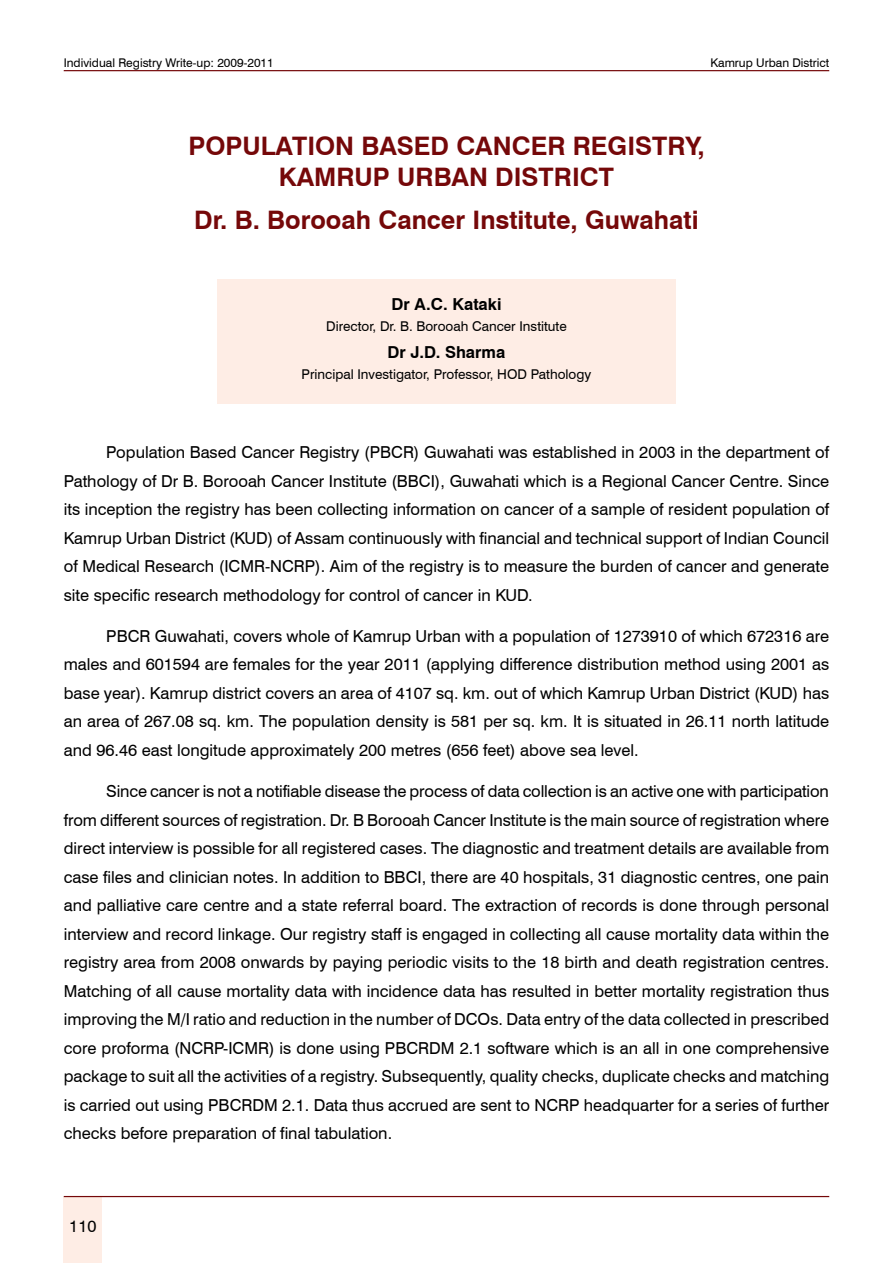
<style>
.page{position:relative;width:893px;height:1263px;background:#fff}
.page>*{position:absolute;margin:0;border:0;box-sizing:border-box;transform-origin:0 0}
.t1{font:700 25.5px/30.6px "Swiss 721 BT";color:#750809;text-align:center}
.t2{font:16.5px/28.5px "Swiss 721 BT";color:#000;text-align:justify}
.t3{font:700 16.5px "Swiss 721 BT";color:#000}
.t4{font:13.5px "Swiss 721 BT";color:#000}
.t5{font:12px "Swiss 721 BT";color:#000}
</style>
<div class="page">
<hr style="left:64px;top:70px;width:765px;height:1px;background:#750809">
<div style="left:64px;top:1197px;width:38px;height:66px;background:#feede5"></div>
<hr style="left:64px;top:1196px;width:765px;height:1px;background:#750809">
<div style="left:217px;top:279px;width:458px;height:124px;background:#feede5"></div>
<p class="t5" style="left:64px;top:55px;width:212px">Individual Registry Write-up: 2009-2011</p>
<p class="t5" style="left:710px;top:55px;width:120px">Kamrup Urban District</p>
<h1 class="t1" style="left:188px;top:131px;width:518px">POPULATION BASED CANCER REGISTRY,<br>KAMRUP URBAN DISTRICT</h1>
<h1 class="t1" style="left:194px;top:205px;width:506px">Dr. B. Borooah Cancer Institute, Guwahati</h1>
<p class="t3" style="left:391px;top:294px;width:112px">Dr A.C. Kataki</p>
<p class="t4" style="left:326px;top:318px;width:242px">Director, Dr. B. Borooah Cancer Institute</p>
<p class="t3" style="left:388px;top:342px;width:119px">Dr J.D. Sharma</p>
<p class="t4" style="left:302px;top:366px;width:291px">Principal Investigator, Professor, HOD Pathology</p>
<p class="t2" style="left:64px;top:438px;width:767px;text-indent:43px">Population Based Cancer Registry (PBCR) Guwahati was established in 2003 in the department of Pathology of Dr B. Borooah Cancer Institute (BBCI), Guwahati which is a Regional Cancer Centre. Since its inception the registry has been collecting information on cancer of a sample of resident population of Kamrup Urban District (KUD) of Assam continuously with financial and technical support of Indian Council of Medical Research (ICMR-NCRP). Aim of the registry is to measure the burden of cancer and generate site specific research methodology for control of cancer in KUD.</p>
<p class="t2" style="left:64px;top:622px;width:767px;text-indent:43px">PBCR Guwahati, covers whole of Kamrup Urban with a population of 1273910 of which 672316 are males and 601594 are females for the year 2011 (applying difference distribution method using 2001 as base year). Kamrup district covers an area of 4107 sq. km. out of which Kamrup Urban District (KUD) has an area of 267.08 sq. km. The population density is 581 per sq. km. It is situated in 26.11 north latitude and 96.46 east longitude approximately 200 metres (656 feet) above sea level.</p>
<p class="t2" style="left:64px;top:777px;width:767px;text-indent:43px">Since cancer is not a notifiable disease the process of data collection is an active one with participation from different sources of registration. Dr. B Borooah Cancer Institute is the main source of registration where direct interview is possible for all registered cases. The diagnostic and treatment details are available from case files and clinician notes. In addition to BBCI, there are 40 hospitals, 31 diagnostic centres, one pain and palliative care centre and a state referral board. The extraction of records is done through personal interview and record linkage. Our registry staff is engaged in collecting all cause mortality data within the registry area from 2008 onwards by paying periodic visits to the 18 birth and death registration centres.<br>Matching of all cause mortality data with incidence data has resulted in better mortality registration thus improving the M/I ratio and reduction in the number of DCOs. Data entry of the data collected in prescribed core proforma (NCRP-ICMR) is done using PBCRDM 2.1 software which is an all in one comprehensive package to suit all the activities of a registry. Subsequently, quality checks, duplicate checks and matching is carried out using PBCRDM 2.1. Data thus accrued are sent to NCRP headquarter for a series of further checks before preparation of final tabulation.</p>
<p class="t2" style="left:69px;top:1212px;width:29px">110</p>
</div>
